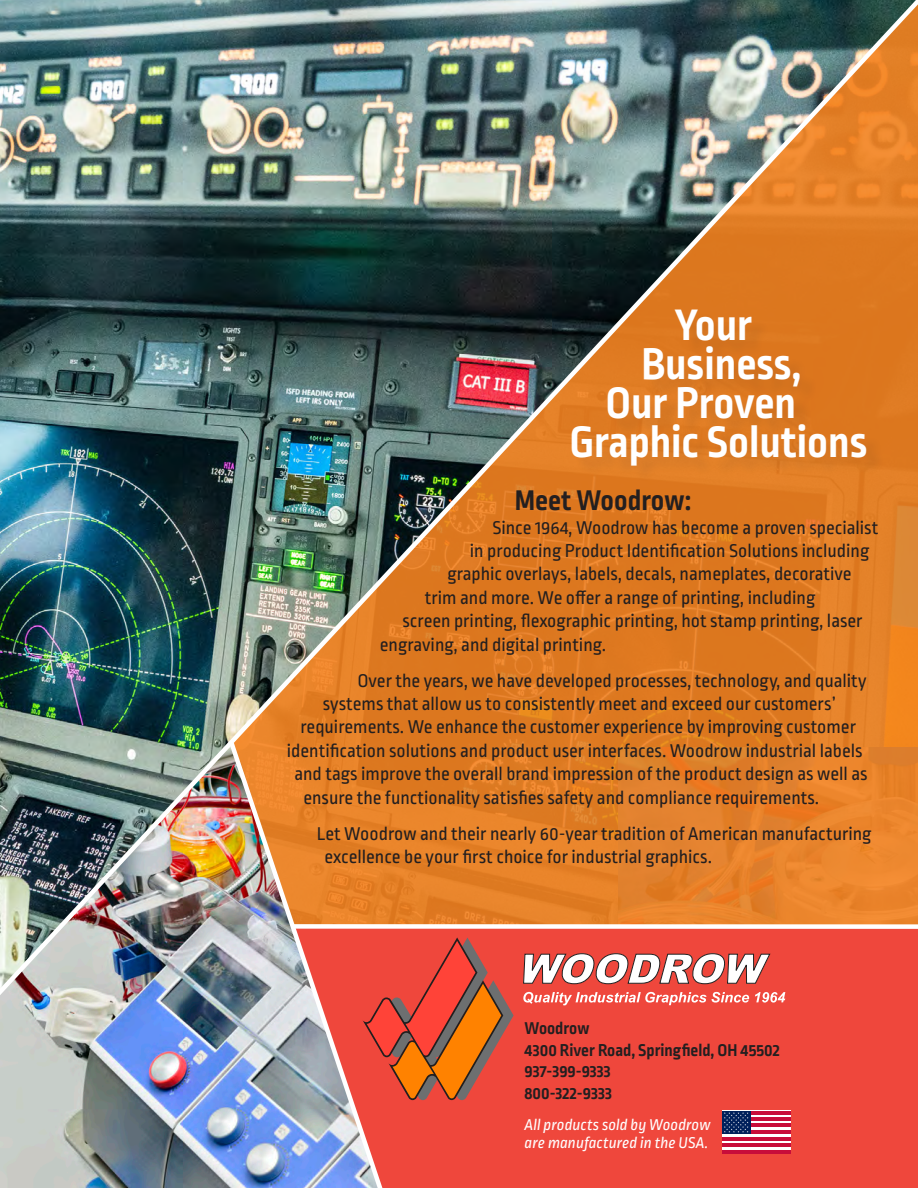
<style>
.page{position:relative;width:918px;height:1188px;background:#fff}
.page>*{position:absolute;margin:0;border:0;box-sizing:border-box;transform-origin:0 0}
.t1{font:700 46.5px "Ropa Sans Pro";color:#fff}
.t2{font:700 30px "Ropa Sans Pro";color:#231f20}
.t3{font:19.5px/23.4px "Ropa Sans Pro";color:#231f20}
.t4{font:700 18px/21.6px "Ropa Sans Pro";color:#231f20}
.t5{font:italic 16.5px/18px "Ropa Sans Pro";color:#fff}
</style>
<div class="page">
<img style="left:0;top:1013px;width:226px;height:175px">
<div style="left:391px;top:1013px;width:527px;height:175px;background:#ef473c"></div>
<svg style="left:391px;top:1013px;width:123px;height:87px"></svg>
<svg style="left:722px;top:1114px;width:68px;height:36px"></svg>
<hr style="left:722px;top:1111px;width:68px;height:3px;background:#c80d3a">
<hr style="left:722px;top:1117px;width:68px;height:4px;background:#c80d3a">
<hr style="left:722px;top:1124px;width:68px;height:3px;background:#c80d3a">
<hr style="left:722px;top:1130px;width:68px;height:4px;background:#c80d3a">
<hr style="left:722px;top:1137px;width:68px;height:3px;background:#c80d3a">
<hr style="left:722px;top:1143px;width:68px;height:4px;background:#c80d3a">
<hr style="left:722px;top:1150px;width:68px;height:3px;background:#c80d3a">
<div style="left:722px;top:1111px;width:28px;height:23px;background:#00205b"></div>
<svg style="left:724px;top:1112px;width:25px;height:21px"></svg>
<img style="left:226px;top:1013px;width:165px;height:175px">
<img style="left:0;top:0;width:918px;height:1013px">
<h1 class="t1" style="left:674px;top:298px;width:79px">Your</h1>
<h1 class="t1" style="left:641px;top:337px;width:162px">Business,</h1>
<h1 class="t1" style="left:605px;top:376px;width:192px">Our Proven</h1>
<h1 class="t1" style="left:569px;top:415px;width:299px">Graphic Solutions</h1>
<h2 class="t2" style="left:515px;top:483px;width:178px">Meet Woodrow:</h2>
<p class="t3" style="left:492px;top:517px;width:387px">Since 1964, Woodrow has become a proven specialist</p>
<p class="t3" style="left:470px;top:540px;width:401px">in producing Product Identification Solutions including</p>
<p class="t3" style="left:447px;top:564px;width:406px">graphic overlays, labels, decals, nameplates, decorative</p>
<p class="t3" style="left:425px;top:587px;width:392px">trim and more. We offer a range of printing, including</p>
<p class="t3" style="left:402px;top:610px;width:462px">screen printing, flexographic printing, hot stamp printing, laser</p>
<p class="t3" style="left:380px;top:634px;width:228px">engraving, and digital printing.</p>
<p class="t3" style="left:357px;top:670px;width:511px">Over the years, we have developed processes, technology, and quality</p>
<p class="t3" style="left:323px;top:693px;width:514px">systems that allow us to consistently meet and exceed our customers’</p>
<p class="t3" style="left:300px;top:716px;width:557px">requirements. We enhance the customer experience by improving customer</p>
<p class="t3" style="left:287px;top:740px;width:577px">identification solutions and product user interfaces. Woodrow industrial labels</p>
<p class="t3" style="left:294px;top:763px;width:575px">and tags improve the overall brand impression of the product design as well as</p>
<p class="t3" style="left:303px;top:787px;width:517px">ensure the functionality satisfies safety and compliance requirements.</p>
<p class="t3" style="left:324px;top:823px;width:549px;text-indent:-8px">Let Woodrow and their nearly 60-year tradition of American manufacturing excellence be your first choice for industrial graphics.</p>
<p class="t4" style="left:525px;top:1018px;width:257px">Woodrow<br>4300 River Road, Springfield, OH 45502<br>937-399-9333<br>800-322-9333</p>
<p class="t5" style="left:525px;top:1116px;width:188px">All products sold by Woodrow are manufactured in the USA.</p>
</div>
